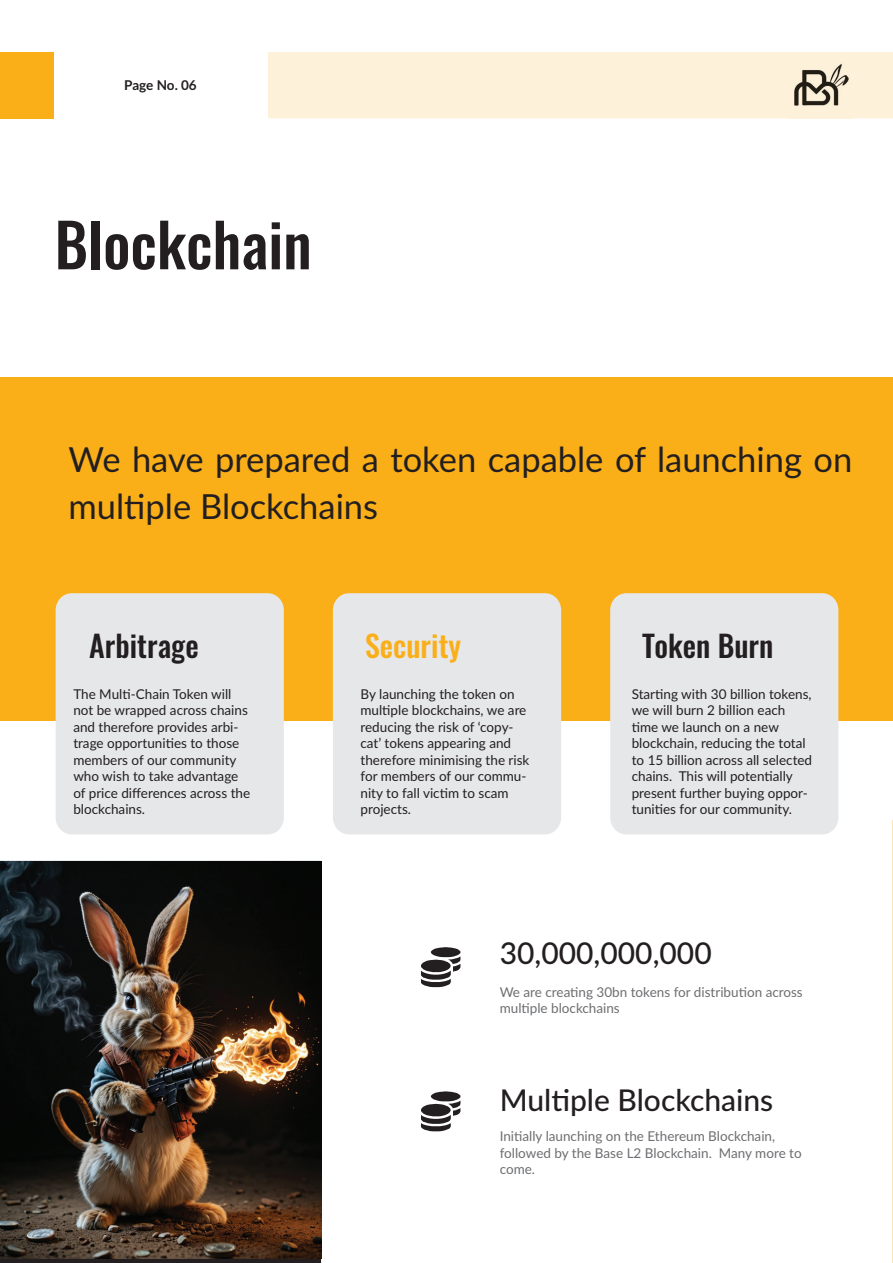
<style>
.page{position:relative;width:893px;height:1263px;background:#fff}
.page>*{position:absolute;margin:0;border:0;box-sizing:border-box;transform-origin:0 0}
.t1{font:500 60px "Oswald";color:#231f20}
.t2{font:34.5px/46.3px "Lato";color:#231f20}
.t3{font:500 30px "Lato";color:#231f20}
.t4{font:500 30px "Oswald";color:#231f20}
.t5{font:500 30px "Oswald";color:#faaf18}
.t6{font:13.5px/16.5px "Lato";color:#231f20}
.t7{font:13.5px/16.5px "Lato";color:#6d6e71}
.t8{font:700 13.5px "Lato";letter-spacing:-.01em;color:#231f20}
</style>
<div class="page">
<img style="left:0;top:861px;width:321px;height:398px">
<div style="left:268px;top:52px;width:625px;height:66px;background:#fef1d9"></div>
<img style="left:788px;top:54px;width:64px;height:64px">
<div style="left:0;top:52px;width:54px;height:66px;background:#faaf18"></div>
<div style="left:0;top:377px;width:892px;height:344px;background:#faaf18"></div>
<div style="left:56px;top:593px;width:228px;height:241px;background:#e6e7e9;border-radius:16px"></div>
<div style="left:333px;top:593px;width:228px;height:241px;background:#e6e7e9;border-radius:16px"></div>
<div style="left:610px;top:593px;width:228px;height:241px;background:#e6e7e9;border-radius:16px"></div>
<svg style="left:421px;top:947px;width:39px;height:40px"></svg>
<svg style="left:421px;top:1091px;width:39px;height:40px"></svg>
<hr style="left:892px;top:821px;width:1px;height:442px;background:#fee3b7">
<p class="t8" style="left:124px;top:80px;width:74px">Page No. 06</p>
<h1 class="t1" style="left:55px;top:221px;width:258px">Blockchain</h1>
<h2 class="t2" style="left:69px;top:439px;width:785px">We have prepared a token capable of launching on mul-ple Blockchains</h2>
<h3 class="t4" style="left:89px;top:633px;width:111px">Arbitrage</h3>
<h3 class="t5" style="left:365px;top:633px;width:98px">Security</h3>
<h3 class="t4" style="left:642px;top:633px;width:133px">Token Burn</h3>
<p class="t6" style="left:73px;top:686px;width:178px">The Mul--Chain Token will not be wrapped across chains and therefore provides arbi&shy;trage opportuni-es to those members of our community who wish to take advantage of price differences across the blockchains.</p>
<p class="t6" style="left:360px;top:686px;width:170px">By launching the token on mul-ple blockchains, we are reducing the risk of ‘copy&shy;cat’ tokens appearing and therefore minimising the risk for members of our commu&shy;nity to fall vic-m to scam projects.</p>
<p class="t6" style="left:632px;top:686px;width:182px">Star-ng with 30 billion tokens, we will burn 2 billion each -me we launch on a new blockchain, reducing the total to 15 billion across all selected chains. This will poten-ally present further buying oppor&shy;tuni-es for our community.</p>
<h3 class="t3" style="left:500px;top:936px;width:214px">30,000,000,000</h3>
<p class="t7" style="left:500px;top:985px;width:305px">We are crea-ng 30bn tokens for distribu-on across mul-ple blockchains</p>
<h3 class="t3" style="left:500px;top:1083px;width:275px">Mul-ple Blockchains</h3>
<p class="t7" style="left:500px;top:1129px;width:303px">Ini-ally launching on the Ethereum Blockchain, followed by the Base L2 Blockchain. Many more to come.</p>
</div>
